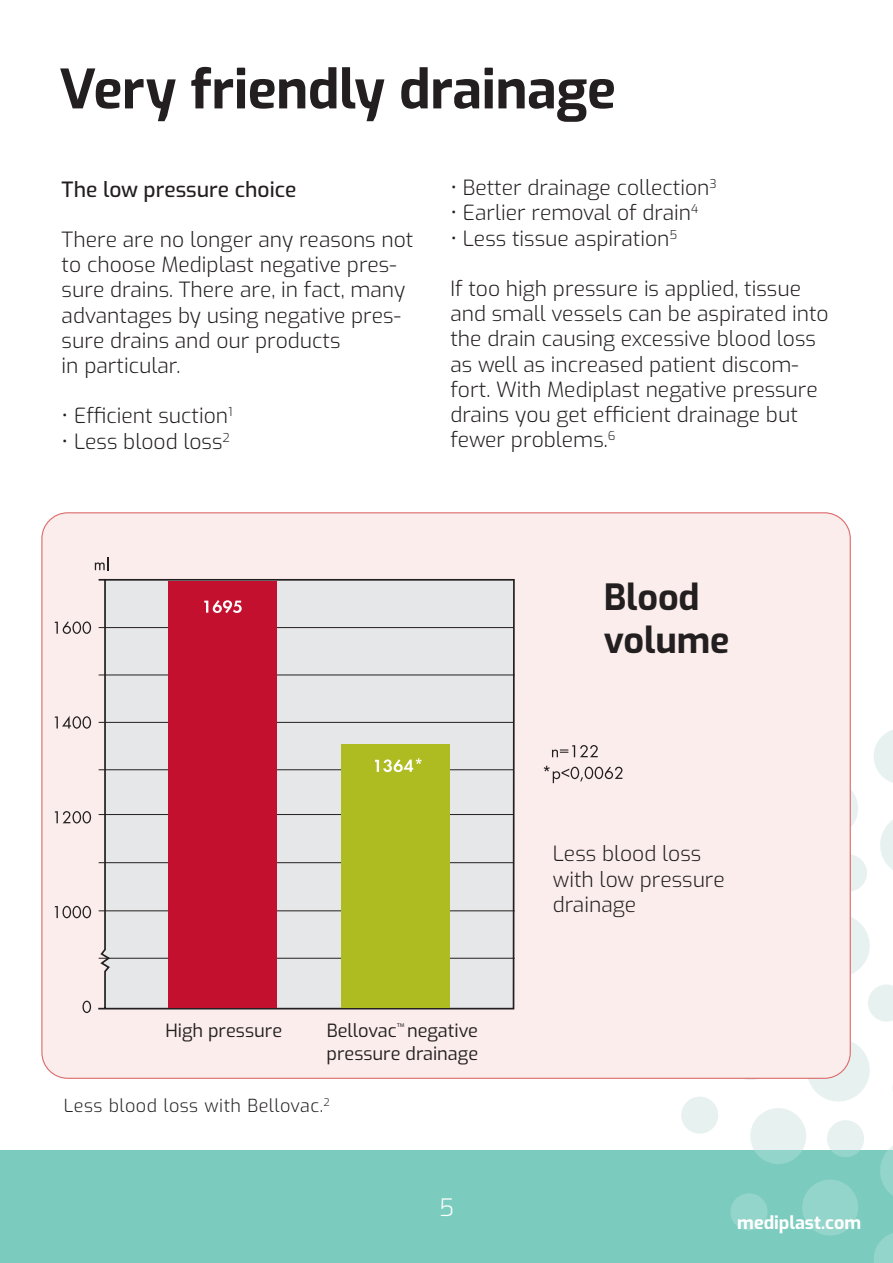
<style>
.page{position:relative;width:893px;height:1263px;background:#fff}
.page>*{position:absolute;margin:0;border:0;box-sizing:border-box;transform-origin:0 0}
.t1{font:700 54px "Exo";letter-spacing:-.01em;color:#231f20}
.t2{font:700 36px/43.2px "Exo";letter-spacing:-.005em;color:#231f20}
.t3{font:300 24px "Exo";color:#fff}
.t4{font:300 21px/25.2px "Exo";color:#231f20}
.t5{font:500 21px "Exo";color:#231f20}
.t6{font:18.15px/22.8px "Exo";color:#231f20}
.t7{font:300 18px "Exo";letter-spacing:.025em;color:#231f20}
.t8{font:700 18px "Exo";color:#fff}
</style>
<div class="page">
<div style="left:0;top:1150px;width:893px;height:113px;background:#7bcbbf"></div>
<svg style="left:681px;top:730px;width:212px;height:533px"></svg>
<div style="left:42px;top:513px;width:808px;height:565px;background:#faedeb;border-radius:26px"></div>
<svg style="left:98px;top:578px;width:417px;height:432px"></svg>
<hr style="left:99px;top:910px;width:416px;height:1px;background:#231f20">
<hr style="left:99px;top:862px;width:414px;height:1px;background:#231f20">
<hr style="left:99px;top:814px;width:414px;height:1px;background:#231f20">
<hr style="left:99px;top:769px;width:414px;height:1px;background:#231f20">
<hr style="left:99px;top:722px;width:414px;height:1px;background:#231f20">
<hr style="left:99px;top:674px;width:416px;height:1px;background:#231f20">
<hr style="left:99px;top:627px;width:414px;height:1px;background:#231f20">
<svg style="left:99px;top:579px;width:7px;height:2px"></svg>
<hr style="left:99px;top:958px;width:416px;height:1px;background:#231f20">
<div style="left:168px;top:581px;width:109px;height:427px;background:#c3102f"></div>
<div style="left:341px;top:744px;width:108px;height:264px;background:#aebc21"></div>
<svg style="left:204px;top:600px;width:38px;height:13px"></svg>
<svg style="left:375px;top:758px;width:47px;height:14px"></svg>
<svg style="left:55px;top:621px;width:36px;height:13px"></svg>
<svg style="left:55px;top:716px;width:36px;height:13px"></svg>
<svg style="left:55px;top:811px;width:36px;height:12px"></svg>
<svg style="left:55px;top:906px;width:36px;height:12px"></svg>
<svg style="left:82px;top:1001px;width:9px;height:12px"></svg>
<svg style="left:95px;top:557px;width:13px;height:13px"></svg>
<svg style="left:552px;top:745px;width:46px;height:12px"></svg>
<svg style="left:544px;top:766px;width:78px;height:17px"></svg>
<p class="t1" style="left:59px;top:48px;width:558px">Very friendly drainage</p>
<p class="t5" style="left:62px;top:173px;width:236px">The low pressure choice</p>
<p class="t4" style="left:62px;top:226px;width:353px">There are no longer any reasons not to choose Mediplast negative pres&shy;sure drains. There are, in fact, many advantages by using negative pres&shy;sure drains and our products<br>in particular.</p>
<p class="t4" style="left:62px;top:402px;width:172px">• Efficient suction<sup>1</sup></p>
<p class="t4" style="left:62px;top:427px;width:170px">• Less blood loss<sup>2</sup></p>
<p class="t4" style="left:450px;top:174px;width:268px">• Better drainage collection<sup>3</sup></p>
<p class="t4" style="left:450px;top:199px;width:249px">• Earlier removal of drain<sup>4</sup></p>
<p class="t4" style="left:450px;top:224px;width:228px">• Less tissue aspiration<sup>5</sup></p>
<p class="t4" style="left:450px;top:275px;width:380px">If too high pressure is applied, tissue and small vessels can be aspirated into the drain causing excessive blood loss as well as increased patient discom&shy;fort. With Mediplast negative pressure drains you get efficient drainage but fewer problems.<sup>6</sup></p>
<p class="t2" style="left:604px;top:573px;width:127px">Blood volume</p>
<p class="t4" style="left:553px;top:840px;width:174px">Less blood loss with low pressure drainage</p>
<p class="t6" style="left:165px;top:1018px;width:118px">High pressure</p>
<p class="t6" style="left:326px;top:1018px;width:153px">Bellovac<sup>™</sup> negative pressure drainage</p>
<p class="t7" style="left:64px;top:1093px;width:268px">Less blood loss with Bellovac.<sup>2</sup></p>
<p class="t3" style="left:439px;top:1189px;width:17px">5</p>
<p class="t8" style="left:737px;top:1208px;width:125px">mediplast.com</p>
</div>
